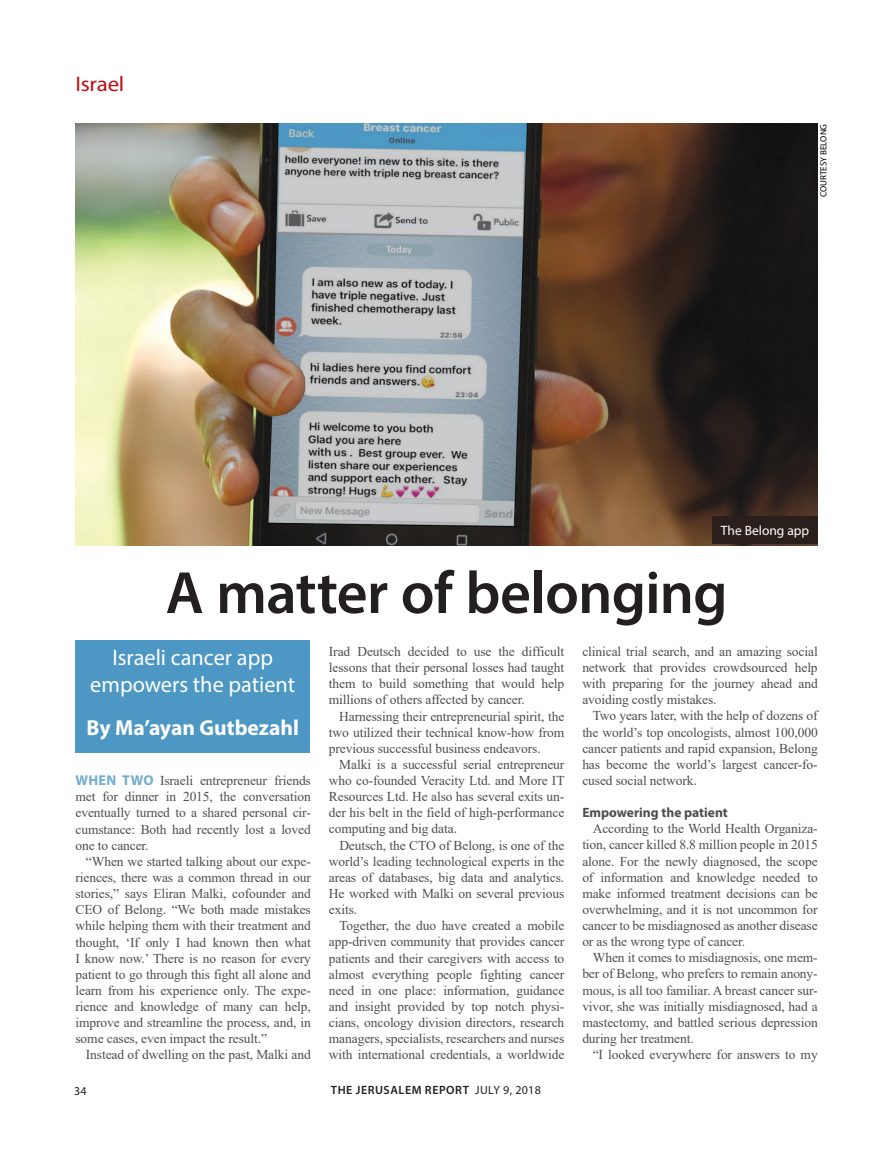
<style>
.page{position:relative;width:893px;height:1170px;background:#fff}
.page>*{position:absolute;margin:0;border:0;box-sizing:border-box;transform-origin:0 0}
.t1{font:600 60px "Myriad Pro";letter-spacing:-.015em;color:#231f20}
.t2{font:22.5px/27px "Myriad Pro";color:#fff;text-align:center}
.t3{font:700 21.75px "Myriad Pro";color:#fff}
.t4{font:21px "Myriad Pro";letter-spacing:-.01em;color:#bb1018;scale:1.09 1}
.t5{font:13.5px/16px "Times New Roman";letter-spacing:-.01em;color:#231f20;text-align:justify}
.t6{font:700 13.5px "Myriad Pro";color:#231f20}
.t7{font:13.5px "Myriad Pro";color:#fff}
.t8{font:600 12px "Myriad Pro";letter-spacing:.045em;color:#231f20}
.t9{font:12px "Myriad Pro";color:#231f20}
.t10{font:9px "Myriad Pro";color:#000}
.s1{font-family:"Myriad Pro";font-weight:700;font-size:14.25px;color:#4d97c4}
.s2{font-weight:400}
</style>
<div class="page">
<img style="left:75px;top:124px;width:743px;height:421px">
<div style="left:75px;top:640px;width:235px;height:113px;background:#4d97c4"></div>
<div style="left:712px;top:516px;width:106px;height:27px;background:#2a1f1b"></div>
<h3 class="t4" style="left:75px;top:71px;width:46px">Israel</h3>
<p class="t10" style="left:818px;top:197px;width:75px;rotate:-90deg">COURTESY BELONG</p>
<p class="t7" style="left:721px;top:522px;width:90px">The Belong app</p>
<h1 class="t1" style="left:166px;top:554px;width:563px">A matter of belonging</h1>
<h2 class="t2" style="left:90px;top:644px;width:206px">Israeli cancer app empowers the patient</h2>
<h3 class="t3" style="left:87px;top:713px;width:214px">By Ma’ayan Gutbezahl</h3>
<p class="t5" style="left:582px;top:643px;width:237px">clinical trial search, and an amazing social network that provides crowdsourced help with preparing for the journey ahead and avoiding costly mistakes.</p>
<p class="t5" style="left:582px;top:707px;width:237px;text-indent:10px">Two years later, with the help of dozens of the world’s top oncologists, almost 100,000 cancer patients and rapid expansion, Belong has become the world’s largest cancer-fo&shy;cused social network.</p>
<p class="t6" style="left:582px;top:803px;width:147px">Empowering the patient</p>
<p class="t5" style="left:582px;top:820px;width:237px;text-indent:10px">According to the World Health Organiza&shy;tion, cancer killed 8.8 million people in 2015 alone. For the newly diagnosed, the scope of information and knowledge needed to make informed treatment decisions can be overwhelming, and it is not uncommon for cancer to be misdiagnosed as another disease or as the wrong type of cancer.</p>
<p class="t5" style="left:582px;top:949px;width:237px;text-indent:10px">When it comes to misdiagnosis, one mem&shy;ber of Belong, who prefers to remain anony&shy;mous, is all too familiar. A breast cancer sur&shy;vivor, she was initially misdiagnosed, had a mastectomy, and battled serious depression during her treatment.</p>
<p class="t5" style="left:593px;top:1046px;width:227px">“I looked everywhere for answers to my</p>
<p class="t5" style="left:329px;top:643px;width:237px">Irad Deutsch decided to use the difficult lessons that their personal losses had taught them to build something that would help millions of others affected by cancer.</p>
<p class="t5" style="left:329px;top:707px;width:237px;text-indent:10px">Harnessing their entrepreneurial spirit, the two utilized their technical know-how from previous successful business endeavors.</p>
<p class="t5" style="left:329px;top:756px;width:237px;text-indent:10px">Malki is a successful serial entrepreneur who co-founded Veracity Ltd. and More IT Resources Ltd. He also has several exits un&shy;der his belt in the field of high-performance computing and big data.</p>
<p class="t5" style="left:329px;top:836px;width:237px;text-indent:10px">Deutsch, the CTO of Belong, is one of the world’s leading technological experts in the areas of databases, big data and analytics.<br>He worked with Malki on several previous exits.</p>
<p class="t5" style="left:329px;top:917px;width:237px;text-indent:10px">Together, the duo have created a mobile app-driven community that provides cancer patients and their caregivers with access to almost everything people fighting cancer need in one place: information, guidance and insight provided by top notch physi&shy;cians, oncology division directors, research managers, specialists, researchers and nurses with international credentials, a worldwide</p>
<p class="t5" style="left:75px;top:772px;width:237px"><span class="s1">WHEN TWO</span> Israeli entrepreneur friends met for dinner in 2015, the conversation eventually turned to a shared personal cir&shy;cumstance: Both had recently lost a loved one to cancer.</p>
<p class="t5" style="left:75px;top:852px;width:237px;text-indent:10px">“When we started talking about our expe&shy;riences, there was a common thread in our stories,” says Eliran Malki, cofounder and CEO of Belong. “We both made mistakes while helping them with their treatment and thought, ‘If only I had known then what I know now.’ There is no reason for every patient to go through this fight all alone and learn from his experience only. The expe&shy;rience and knowledge of many can help, improve and streamline the process, and, in some cases, even impact the result.”</p>
<p class="t5" style="left:86px;top:1046px;width:226px">Instead of dwelling on the past, Malki and</p>
<p class="t9" style="left:74px;top:1083px;width:14px">34</p>
<p class="t8" style="left:331px;top:1082px;width:212px">THE JERUSALEM REPORT <span class="s2">JULY 9, 2018</span></p>
</div>
